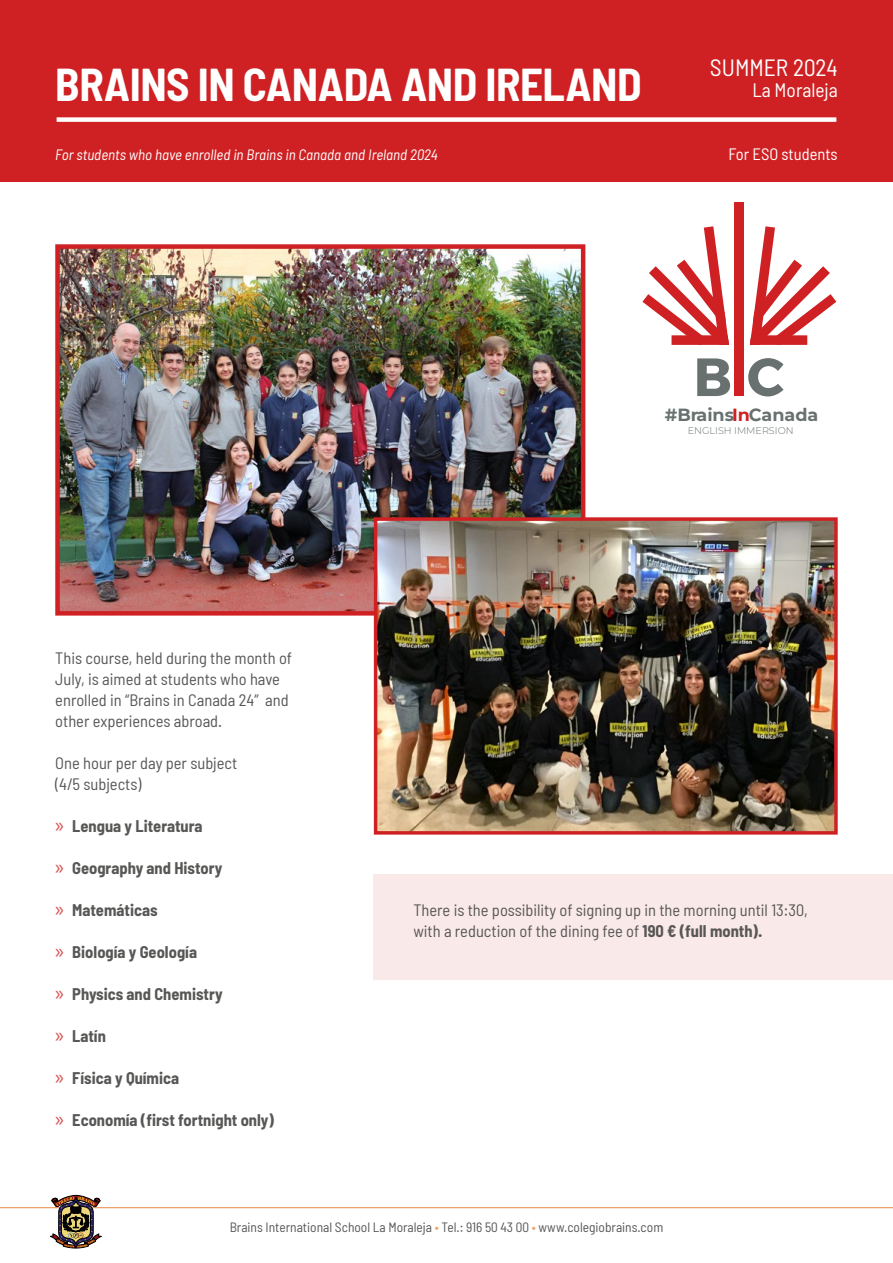
<style>
.page{position:relative;width:893px;height:1263px;background:#fff}
.page>*{position:absolute;margin:0;border:0;box-sizing:border-box;transform-origin:0 0}
.t1{font:700 semi-condensed 45px "Barlow";letter-spacing:-.01em;color:#fff}
.t2{font:semi-condensed 23.55px "Barlow";color:#fff}
.t3{font:semi-condensed 19.5px "Barlow";color:#fff}
.t4{font:700 17.55px "Montserrat";color:#697070}
.t5{font:semi-condensed 16.5px/21px "Barlow";color:#575756}
.t6{font:700 semi-condensed 16.5px "Barlow";color:#575756}
.t7{font:semi-condensed 16.5px "Barlow";color:#fff}
.t8{font:italic semi-condensed 15px "Barlow";color:#fff}
.t9{font:semi-condensed 13.5px "Barlow";color:#575756}
.t10{font:300 9.6px "Montserrat";color:#697070}
.s1{color:#cf2124}
.s2{font-family:"Myriad Pro";font-weight:400;font-stretch:normal;font-size:21px;color:#d84e50}
.s3{font-weight:700}
.s4{color:#f1a16a}
</style>
<div class="page">
<hr style="left:0;top:1207px;width:893px;height:1px;background:#ed8a45">
<div style="left:0;top:0;width:893px;height:181px;background:#cf2124"></div>
<div style="left:57px;top:117px;width:779px;height:5px;background:#fff"></div>
<div style="left:735px;top:202px;width:9px;height:194px;background:#cf2124"></div>
<svg style="left:642px;top:226px;width:87px;height:119px"></svg>
<svg style="left:750px;top:226px;width:86px;height:119px"></svg>
<svg style="left:697px;top:358px;width:33px;height:38px"></svg>
<svg style="left:748px;top:358px;width:36px;height:38px"></svg>
<img style="left:60px;top:249px;width:520px;height:362px">
<div style="left:55px;top:244px;width:530px;height:372px;border:4px solid #cf2124"></div>
<img style="left:378px;top:521px;width:456px;height:310px">
<div style="left:374px;top:517px;width:464px;height:318px;border:3px solid #cf2124"></div>
<div style="left:374px;top:874px;width:519px;height:105px;background:#fae9e9"></div>
<svg style="left:50px;top:1195px;width:51px;height:53px"></svg>
<h1 class="t1" style="left:55px;top:56px;width:588px">BRAINS IN CANADA AND IRELAND</h1>
<h2 class="t2" style="left:710px;top:53px;width:129px">SUMMER 2024</h2>
<p class="t3" style="left:752px;top:78px;width:87px">La Moraleja</p>
<p class="t8" style="left:55px;top:145px;width:384px">For students who have enrolled in Brains in Canada and Ireland 2024</p>
<p class="t7" style="left:728px;top:144px;width:111px">For ESO students</p>
<p class="t4" style="left:665px;top:404px;width:155px">#Brains<span class="s1">In</span>Canada</p>
<p class="t5" style="left:55px;top:647px;width:238px">This course, held during the month of July, is aimed at students who have enrolled in “Brains in Canada 24” and other experiences abroad.</p>
<p class="t5" style="left:55px;top:752px;width:184px">One hour per day per subject (4/5 subjects)</p>
<p class="t6" style="left:55px;top:816px;width:149px"><span class="s2">»</span> Lengua y Literatura</p>
<p class="t6" style="left:55px;top:858px;width:169px"><span class="s2">»</span> Geography and History</p>
<p class="t6" style="left:55px;top:900px;width:104px"><span class="s2">»</span> Matemáticas</p>
<p class="t6" style="left:55px;top:942px;width:143px"><span class="s2">»</span> Biología y Geología</p>
<p class="t6" style="left:55px;top:984px;width:169px"><span class="s2">»</span> Physics and Chemistry</p>
<p class="t6" style="left:55px;top:1026px;width:52px"><span class="s2">»</span> Latín</p>
<p class="t6" style="left:55px;top:1068px;width:125px"><span class="s2">»</span> Física y Química</p>
<p class="t6" style="left:55px;top:1110px;width:220px"><span class="s2">»</span> Economía (first fortnight only)</p>
<p class="t10" style="left:688px;top:425px;width:107px">ENGLISH IMMERSION</p>
<p class="t5" style="left:413px;top:899px;width:396px">There is the possibility of signing up in the morning until 13:30, with a reduction of the dining fee of <span class="s3">190 € (full month).</span></p>
<p class="t9" style="left:230px;top:1218px;width:435px">Brains International School La Moraleja <span class="s4">•</span> Tel.: 916 50 43 00 <span class="s4">•</span> www.colegiobrains.com</p>
</div>
